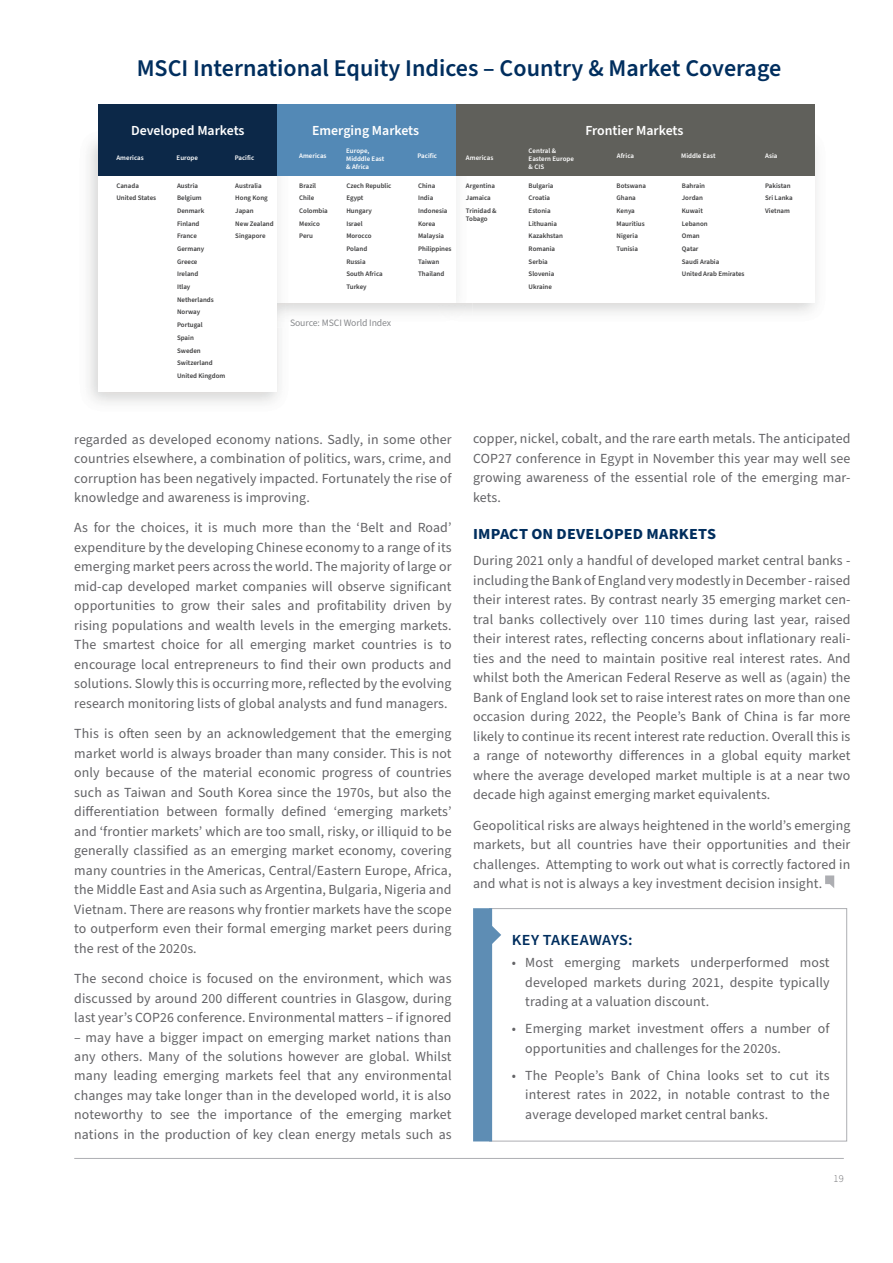
<style>
.page{position:relative;width:893px;height:1263px;background:#fff}
.page>*{position:absolute;margin:0;border:0;box-sizing:border-box;transform-origin:0 0}
.t1{font:600 24px "Source Sans Pro";color:#002e5e}
.t2{font:700 15.3px "Source Sans Pro";letter-spacing:.01em;color:#002e5e;scale:1.05 1}
.t3{font:600 15.3px "Source Sans Pro";letter-spacing:.015em;color:#002e5e;scale:1.05 1}
.t4{font:13.8px/19.5px "Source Sans Pro";letter-spacing:.01em;color:#636366;text-align:justify}
.t5{font:600 13.8px "Source Sans Pro";color:#fff}
.t6{font:300 10.5px "Source Sans Pro";color:#636366}
.t7{font:9.75px "Source Sans Pro";letter-spacing:-.01em;color:#87898c}
.t8{font:600 6.9px/12.8px "Source Sans Pro";color:#3e3e3f}
.t9{font:600 6.9px/8.2px "Source Sans Pro";color:#fff}
</style>
<div class="page">
<hr style="left:74px;top:1158px;width:770px;height:1px;background:#adaeb2">
<div style="left:489px;top:908px;width:358px;height:233px;background:#fff;border:1px solid #adaeb2"></div>
<svg style="left:473px;top:908px;width:28px;height:233px"></svg>
<svg style="left:825px;top:875px;width:9px;height:13px"></svg>
<img style="left:473px;top:123px;width:344px;height:190px">
<div style="left:456px;top:141px;width:358px;height:162px;background:#fff"></div>
<img style="left:277px;top:176px;width:8px;height:127px">
<div style="left:98px;top:105px;width:179px;height:71px;background:#0c2848"></div>
<div style="left:277px;top:105px;width:179px;height:71px;background:#5389b6"></div>
<div style="left:456px;top:105px;width:358px;height:71px;background:#60605b"></div>
<h1 class="t1" style="left:137px;top:52px;width:646px">MSCI International Equity Indices – Country &amp; Market Coverage</h1>
<p class="t5" style="left:131px;top:125px;width:115px">Developed Markets</p>
<p class="t5" style="left:312px;top:125px;width:109px">Emerging Markets</p>
<p class="t5" style="left:585px;top:125px;width:100px">Frontier Markets</p>
<p class="t9" style="left:116px;top:154px;width:29px">Americas</p>
<p class="t8" style="left:116px;top:179px;width:41px">Canada<br>United States</p>
<p class="t9" style="left:346px;top:147px;width:40px">Europe,<br>Midddle East &amp; Africa</p>
<p class="t9" style="left:529px;top:147px;width:47px">Central &amp;<br>Eastern Europe &amp; CIS</p>
<p class="t9" style="left:418px;top:152px;width:21px">Pacific</p>
<p class="t9" style="left:617px;top:152px;width:19px">Africa</p>
<p class="t9" style="left:681px;top:152px;width:36px">Middle East</p>
<p class="t9" style="left:765px;top:152px;width:14px">Asia</p>
<p class="t9" style="left:177px;top:154px;width:23px">Europe</p>
<p class="t9" style="left:235px;top:154px;width:21px">Pacific</p>
<p class="t9" style="left:299px;top:152px;width:29px">Americas</p>
<p class="t9" style="left:466px;top:154px;width:29px">Americas</p>
<p class="t8" style="left:177px;top:179px;width:23px">Austria</p>
<p class="t8" style="left:177px;top:192px;width:50px">Belgium<br>Denmark<br>Finland<br>France<br>Germany<br>Greece<br>Ireland<br>Itlay<br>Netherlands<br>Norway<br>Portugal<br>Spain<br>Sweden<br>Switzerland<br>United Kingdom</p>
<p class="t8" style="left:235px;top:179px;width:28px">Australia</p>
<p class="t8" style="left:235px;top:192px;width:40px">Hong Kong<br>Japan<br>New Zealand<br>Singapore</p>
<p class="t8" style="left:299px;top:179px;width:18px">Brazil</p>
<p class="t8" style="left:299px;top:192px;width:30px">Chile<br>Colombia<br>Mexico<br>Peru</p>
<p class="t8" style="left:346px;top:179px;width:47px">Czech Republic</p>
<p class="t8" style="left:346px;top:192px;width:38px">Egypt<br>Hungary<br>Israel<br>Morocco<br>Poland<br>Russia<br>South Africa<br>Turkey</p>
<p class="t7" style="left:290px;top:316px;width:103px">Source: MSCI World Index</p>
<p class="t8" style="left:418px;top:179px;width:19px">China</p>
<p class="t8" style="left:418px;top:192px;width:35px">India<br>Indonesia<br>Korea<br>Malaysia<br>Philippines<br>Taiwan<br>Thailand</p>
<p class="t8" style="left:466px;top:180px;width:31px">Argentina</p>
<p class="t8" style="left:466px;top:192px;width:32px">Jamaica<br>Trinidad &amp;</p>
<p class="t8" style="left:466px;top:213px;width:23px">Tobago</p>
<p class="t8" style="left:529px;top:179px;width:26px">Bulgaria</p>
<p class="t8" style="left:529px;top:192px;width:36px">Croatia<br>Estonia<br>Lithuania<br>Kazakhstan<br>Romania<br>Serbia<br>Slovenia<br>Ukraine</p>
<p class="t8" style="left:617px;top:179px;width:31px">Botswana</p>
<p class="t8" style="left:617px;top:192px;width:30px">Ghana<br>Kenya<br>Mauritius<br>Nigeria<br>Tunisia</p>
<p class="t8" style="left:682px;top:180px;width:25px">Bahrain</p>
<p class="t8" style="left:682px;top:192px;width:64px">Jordan<br>Kuwait<br>Lebanon<br>Oman<br>Qatar<br>Saudi Arabia<br>United Arab Emirates</p>
<p class="t8" style="left:765px;top:180px;width:27px">Pakistan</p>
<p class="t8" style="left:765px;top:192px;width:29px">Sri Lanka<br>Vietnam</p>
<p class="t4" style="left:74px;top:430px;width:379px">regarded as developed economy nations. Sadly, in some other countries elsewhere, a combination of politics, wars, crime, and corruption has been negatively impacted. Fortunately the rise of knowledge and awareness is improving.</p>
<p class="t4" style="left:74px;top:519px;width:379px">As for the choices, it is much more than the ‘Belt and Road’ expenditure by the developing Chinese economy to a range of its emerging market peers across the world. The majority of large or mid-cap developed market companies will observe significant opportunities to grow their sales and profitability driven by rising populations and wealth levels in the emerging markets.<br>The smartest choice for all emerging market countries is to encourage local entrepreneurs to find their own products and solutions. Slowly this is occurring more, reflected by the evolving research monitoring lists of global analysts and fund managers.</p>
<p class="t4" style="left:74px;top:724px;width:379px">This is often seen by an acknowledgement that the emerging market world is always broader than many consider. This is not only because of the material economic progress of countries such as Taiwan and South Korea since the 1970s, but also the differentiation between formally defined ‘emerging markets’ and ‘frontier markets’ which are too small, risky, or illiquid to be generally classified as an emerging market economy, covering many countries in the Americas, Central/Eastern Europe, Africa, the Middle East and Asia such as Argentina, Bulgaria, Nigeria and Vietnam. There are reasons why frontier markets have the scope to outperform even their formal emerging market peers during the rest of the 2020s.</p>
<p class="t4" style="left:74px;top:969px;width:379px">The second choice is focused on the environment, which was discussed by around 200 different countries in Glasgow, during last year’s COP26 conference. Environmental matters – if ignored</p>
<p class="t4" style="left:74px;top:1027px;width:379px">– may have a bigger impact on emerging market nations than any others. Many of the solutions however are global. Whilst many leading emerging markets feel that any environmental changes may take longer than in the developed world, it is also noteworthy to see the importance of the emerging market nations in the production of key clean energy metals such as</p>
<p class="t4" style="left:473px;top:430px;width:379px">copper, nickel, cobalt, and the rare earth metals. The anticipated COP27 conference in Egypt in November this year may well see growing awareness of the essential role of the emerging mar&shy;kets.</p>
<p class="t2" style="left:473px;top:524px;width:233px">IMPACT ON DEVELOPED MARKETS</p>
<p class="t4" style="left:473px;top:552px;width:379px">During 2021 only a handful of developed market central banks - including the Bank of England very modestly in December - raised their interest rates. By contrast nearly 35 emerging market cen&shy;tral banks collectively over 110 times during last year, raised their interest rates, reflecting concerns about inflationary reali&shy;ties and the need to maintain positive real interest rates. And whilst both the American Federal Reserve as well as (again) the Bank of England look set to raise interest rates on more than one occasion during 2022, the People’s Bank of China is far more likely to continue its recent interest rate reduction. Overall this is a range of noteworthy differences in a global equity market where the average developed market multiple is at a near two decade high against emerging market equivalents.</p>
<p class="t4" style="left:473px;top:816px;width:379px">Geopolitical risks are always heightened in the world’s emerging markets, but all countries have their opportunities and their challenges. Attempting to work out what is correctly factored in and what is not is always a key investment decision insight.</p>
<p class="t3" style="left:512px;top:930px;width:117px">KEY TAKEAWAYS:</p>
<p class="t4" style="left:525px;top:953px;width:306px;text-indent:-14px">• Most emerging markets underperformed most developed markets during 2021, despite typically trading at a valuation discount.</p>
<p class="t4" style="left:525px;top:1019px;width:306px;text-indent:-14px">• Emerging market investment offers a number of opportunities and challenges for the 2020s.</p>
<p class="t4" style="left:525px;top:1066px;width:306px;text-indent:-14px">• The People’s Bank of China looks set to cut its interest rates in 2022, in notable contrast to the average developed market central banks.</p>
<p class="t6" style="left:834px;top:1171px;width:12px">19</p>
</div>
